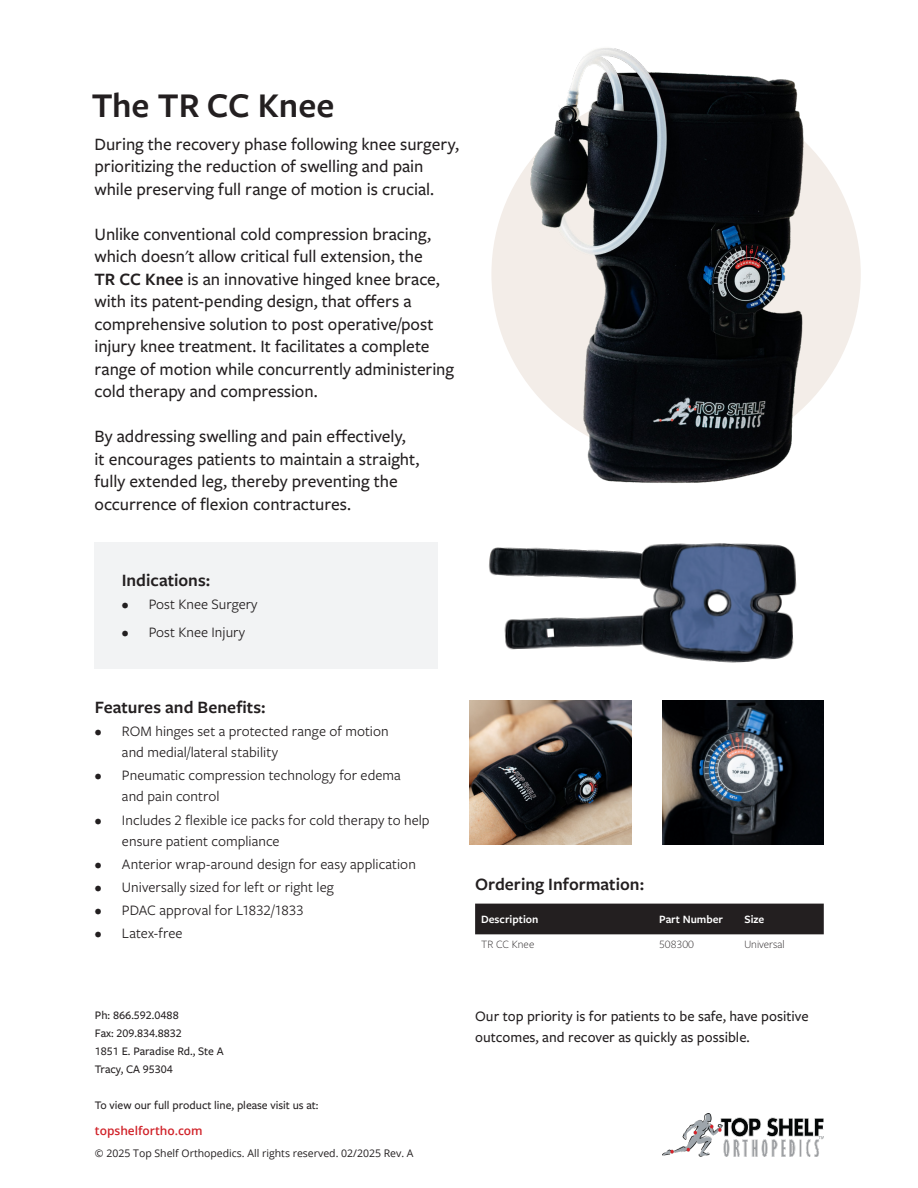
<style>
.page{position:relative;width:918px;height:1188px;background:#fff}
.page>*{position:absolute;margin:0;border:0;box-sizing:border-box;transform-origin:0 0}
.t1{font:600 36px "Freight Sans Pro";color:#231f20}
.t2{font:500 18px/22.5px "Freight Sans Pro";letter-spacing:-.005em;color:#231f20}
.t3{font:600 18px "Freight Sans Pro";color:#231f20}
.t4{font:15px/21px "Freight Sans Pro";letter-spacing:.005em;color:#231f20}
.t5{font:500 15px/21px "Freight Sans Pro";color:#231f20}
.t6{font:500 12px "Freight Sans Pro";color:#231f20}
.t7{font:600 12px "Open Sans";color:#d1232a}
.t8{font:600 11.7px "Freight Sans Pro";color:#fff}
.t9{font:300 11.7px "Freight Sans Pro";color:#231f20}
.t10{font:10.5px "Open Sans";color:#231f20}
.s1{font-weight:600}
</style>
<div class="page">
<div style="left:491px;top:89px;width:370px;height:370px;background:#f3ede8;border-radius:50%"></div>
<div style="left:94px;top:542px;width:344px;height:127px;background:#f2f3f4"></div>
<div style="left:475px;top:904px;width:349px;height:30px;background:#231f20"></div>
<img style="left:662px;top:1114px;width:162px;height:43px">
<img style="left:489px;top:543px;width:308px;height:120px">
<img style="left:662px;top:701px;width:162px;height:144px">
<img style="left:469px;top:701px;width:162px;height:144px">
<img style="left:519px;top:48px;width:305px;height:435px">
<p class="t1" style="left:92px;top:81px;width:244px">The TR CC Knee</p>
<p class="t2" style="left:94px;top:132px;width:366px">During the recovery phase following knee surgery, prioritizing the reduction of swelling and pain while preserving full range of motion is crucial.</p>
<p class="t2" style="left:94px;top:222px;width:361px">Unlike conventional cold compression bracing, which doesn't allow critical full extension, the<br><span class="s1">TR CC Knee</span> is an innovative hinged knee brace, with its patent-pending design, that offers a comprehensive solution to post operative/post injury knee treatment. It facilitates a complete range of motion while concurrently administering cold therapy and compression.</p>
<p class="t2" style="left:94px;top:425px;width:326px">By addressing swelling and pain effectively, it encourages patients to maintain a straight, fully extended leg, thereby preventing the occurrence of flexion contractures.</p>
<p class="t3" style="left:122px;top:568px;width:90px">Indications:</p>
<p class="t4" style="left:122px;top:593px;width:137px">• Post Knee Surgery</p>
<p class="t4" style="left:122px;top:621px;width:125px">• Post Knee Injury</p>
<p class="t3" style="left:95px;top:695px;width:172px">Features and Benefits:</p>
<p class="t4" style="left:122px;top:720px;width:268px;text-indent:-27px">• ROM hinges set a protected range of motion and medial/lateral stability</p>
<p class="t4" style="left:122px;top:764px;width:280px;text-indent:-27px">• Pneumatic compression technology for edema and pain control</p>
<p class="t4" style="left:122px;top:809px;width:309px;text-indent:-27px">• Includes 2 flexible ice packs for cold therapy to help ensure patient compliance</p>
<p class="t4" style="left:95px;top:853px;width:322px">• Anterior wrap-around design for easy application</p>
<p class="t4" style="left:95px;top:876px;width:240px">• Universally sized for left or right leg</p>
<p class="t4" style="left:95px;top:899px;width:210px">• PDAC approval for L1832/1833</p>
<p class="t4" style="left:95px;top:922px;width:89px">• Latex-free</p>
<p class="t6" style="left:95px;top:1007px;width:85px">Ph: 866.592.0488</p>
<p class="t6" style="left:95px;top:1025px;width:88px">Fax: 209.834.8832</p>
<p class="t6" style="left:95px;top:1043px;width:130px">1851 E. Paradise Rd., Ste A</p>
<p class="t6" style="left:95px;top:1061px;width:79px">Tracy, CA 95304</p>
<p class="t6" style="left:95px;top:1097px;width:225px">To view our full product line, please visit us at:</p>
<p class="t7" style="left:95px;top:1123px;width:109px">topshelfortho.com</p>
<p class="t10" style="left:95px;top:1146px;width:320px">© 2025 Top Shelf Orthopedics. All rights reserved. 02/2025 Rev. A</p>
<p class="t3" style="left:475px;top:872px;width:171px">Ordering Information:</p>
<p class="t8" style="left:481px;top:911px;width:59px">Description</p>
<p class="t8" style="left:659px;top:911px;width:66px">Part Number</p>
<p class="t8" style="left:744px;top:911px;width:21px">Size</p>
<p class="t9" style="left:481px;top:937px;width:55px">TR CC Knee</p>
<p class="t9" style="left:659px;top:937px;width:36px">508300</p>
<p class="t9" style="left:744px;top:937px;width:42px">Universal</p>
<p class="t5" style="left:475px;top:1005px;width:335px">Our top priority is for patients to be safe, have positive outcomes, and recover as quickly as possible.</p>
</div>
